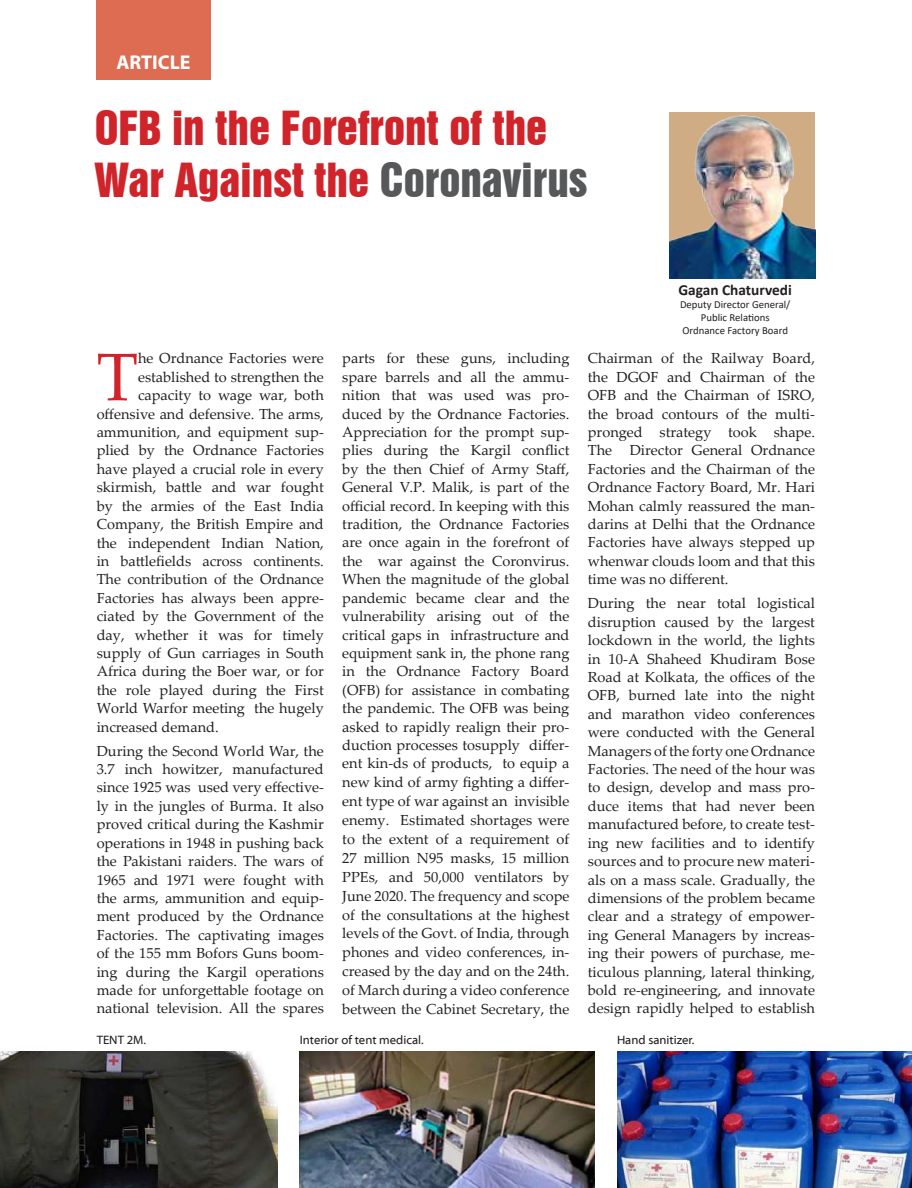
<style>
.page{position:relative;width:912px;height:1188px;background:#fff}
.page>*{position:absolute;margin:0;border:0;box-sizing:border-box;transform-origin:0 0}
.t1{font:67.5px "Palatino Linotype";color:#d1232a}
.t2{font:43.2px/51.8px "Swiss 921 BT Regular A";color:#d1232a}
.t3{font:700 19.95px "Myriad Pro";color:#fff}
.t4{font:700 15.3px "Calibri";color:#231f20}
.t5{font:14.55px/18.5px "Palatino Linotype";color:#231f20;text-align:justify}
.t6{font:12.3px "Myriad Web Pro";color:#231f20}
.t7{font:10.8px/12.9px "Calibri";color:#231f20;text-align:center}
.s1{color:#57585a}
</style>
<div class="page">
<img style="left:670px;top:112px;width:145px;height:166px">
<img style="left:0;top:1051px;width:277px;height:137px">
<img style="left:300px;top:1051px;width:295px;height:137px">
<img style="left:617px;top:1051px;width:295px;height:137px">
<div style="left:96px;top:0;width:115px;height:80px;background:#dd6c53"></div>
<h3 class="t3" style="left:116px;top:49px;width:76px">ARTICLE</h3>
<h2 class="t2" style="left:95px;top:101px;width:494px">OFB in the Forefront of the<br>War Against the <span class="s1">Coronavirus</span></h2>
<p class="t4" style="left:678px;top:279px;width:115px">Gagan Chaturvedi</p>
<p class="t7" style="left:680px;top:297px;width:112px">Deputy Director General/<br>Public Relations<br>Ordnance Factory Board</p>
<h1 class="t1" style="left:97px;top:329px;width:43px">T</h1>
<p class="t5" style="left:138px;top:349px;width:187px">he Ordnance Factories were</p>
<p class="t5" style="left:138px;top:367px;width:187px">established to strengthen the</p>
<p class="t5" style="left:138px;top:385px;width:187px">capacity to wage war, both</p>
<p class="t5" style="left:97px;top:404px;width:229px">offensive and defensive. The arms,</p>
<p class="t5" style="left:97px;top:422px;width:229px">ammunition, and equipment sup-</p>
<p class="t5" style="left:97px;top:441px;width:229px">plied by the Ordnance Factories</p>
<p class="t5" style="left:97px;top:459px;width:229px">have played a crucial role in every</p>
<p class="t5" style="left:97px;top:478px;width:229px">skirmish, battle and war fought</p>
<p class="t5" style="left:97px;top:496px;width:229px">by the armies of the East India</p>
<p class="t5" style="left:97px;top:514px;width:229px">Company, the British Empire and</p>
<p class="t5" style="left:97px;top:533px;width:229px">the independent Indian Nation,</p>
<p class="t5" style="left:97px;top:551px;width:229px">in battlefields across continents.</p>
<p class="t5" style="left:97px;top:570px;width:229px">The contribution of the Ordnance</p>
<p class="t5" style="left:97px;top:588px;width:229px">Factories has always been appre-</p>
<p class="t5" style="left:97px;top:606px;width:229px">ciated by the Government of the</p>
<p class="t5" style="left:97px;top:625px;width:229px">day, whether it was for timely</p>
<p class="t5" style="left:97px;top:643px;width:229px">supply of Gun carriages in South</p>
<p class="t5" style="left:97px;top:662px;width:229px">Africa during the Boer war, or for</p>
<p class="t5" style="left:97px;top:680px;width:229px">the role played during the First</p>
<p class="t5" style="left:97px;top:699px;width:229px">World Warfor meeting the hugely</p>
<p class="t5" style="left:97px;top:717px;width:124px">increased demand.</p>
<p class="t5" style="left:97px;top:741px;width:229px">During the Second World War, the 3.7 inch howitzer, manufactured since 1925 was used very effective&shy;ly in the jungles of Burma. It also proved critical during the Kashmir operations in 1948 in pushing back the Pakistani raiders. The wars of 1965 and 1971 were fought with the arms, ammunition and equip&shy;ment produced by the Ordnance Factories. The captivating images of the 155 mm Bofors Guns boom&shy;ing during the Kargil operations made for unforgettable footage on national television. All the spares</p>
<p class="t5" style="left:342px;top:349px;width:229px">parts for these guns, including spare barrels and all the ammu&shy;nition that was used was pro&shy;duced by the Ordnance Factories.<br>Appreciation for the prompt sup&shy;plies during the Kargil conflict by the then Chief of Army Staff, General V.P. Malik, is part of the official record. In keeping with this tradition, the Ordnance Factories are once again in the forefront of the war against the Coronvirus.<br>When the magnitude of the global pandemic became clear and the vulnerability arising out of the critical gaps in infrastructure and equipment sank in, the phone rang in the Ordnance Factory Board (OFB) for assistance in combating the pandemic. The OFB was being asked to rapidly realign their pro&shy;duction processes tosupply differ&shy;ent kin-ds of products, to equip a new kind of army fighting a differ&shy;ent type of war against an invisible enemy. Estimated shortages were to the extent of a requirement of 27 million N95 masks, 15 million PPEs, and 50,000 ventilators by June 2020. The frequency and scope of the consultations at the highest levels of the Govt. of India, through phones and video conferences, in&shy;creased by the day and on the 24th. of March during a video conference between the Cabinet Secretary, the</p>
<p class="t5" style="left:588px;top:349px;width:229px">Chairman of the Railway Board, the DGOF and Chairman of the OFB and the Chairman of ISRO, the broad contours of the multi&shy;pronged strategy took shape.<br>The Director General Ordnance Factories and the Chairman of the Ordnance Factory Board, Mr. Hari Mohan calmly reassured the man&shy;darins at Delhi that the Ordnance Factories have always stepped up whenwar clouds loom and that this time was no different.</p>
<p class="t5" style="left:588px;top:594px;width:229px">During the near total logistical disruption caused by the largest lockdown in the world, the lights in 10-A Shaheed Khudiram Bose Road at Kolkata, the offices of the OFB, burned late into the night and marathon video conferences were conducted with the General Managers of the forty one Ordnance Factories. The need of the hour was to design, develop and mass pro&shy;duce items that had never been manufactured before, to create test&shy;ing new facilities and to identify sources and to procure new materi&shy;als on a mass scale. Gradually, the dimensions of the problem became clear and a strategy of empower&shy;ing General Managers by increas&shy;ing their powers of purchase, me&shy;ticulous planning, lateral thinking, bold re-engineering, and innovate design rapidly helped to establish</p>
<p class="t6" style="left:97px;top:1033px;width:51px">TENT 2M.</p>
<p class="t6" style="left:300px;top:1033px;width:125px">Interior of tent medical.</p>
<p class="t6" style="left:617px;top:1033px;width:79px">Hand sanitizer.</p>
</div>
